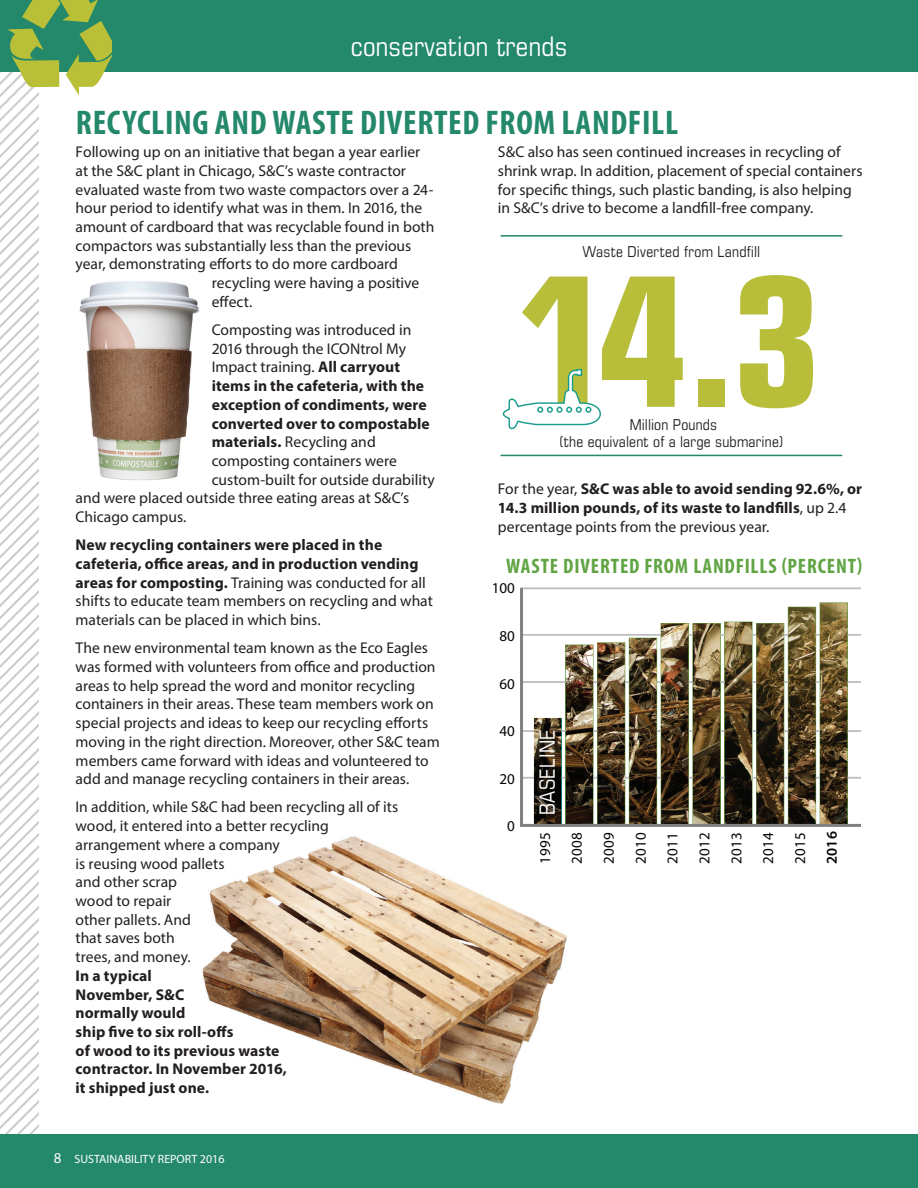
<style>
.page{position:relative;width:918px;height:1188px;background:#fff}
.page>*{position:absolute;margin:0;border:0;box-sizing:border-box;transform-origin:0 0}
.t1{font:700 condensed 180px "Eurostile LT Std";color:#b8be3a}
.t2{font:700 condensed 34.35px "Myriad Pro";letter-spacing:.02em;color:#24886b}
.t3{font:condensed 27px "Eurostile LT Std";letter-spacing:.01em;color:#fff}
.t4{font:700 condensed 21px "Myriad Pro";letter-spacing:.04em;color:#60a443}
.t5{font:condensed 21px "Eurostile LT Std";letter-spacing:.01em;color:#fff}
.t6{font:15.6px/18.8px "Myriad Pro";color:#231f20}
.t7{font:700 15.6px/18.8px "Myriad Pro";letter-spacing:.005em;color:#231f20}
.t8{font:condensed 15px/16.5px "Eurostile LT Std";letter-spacing:.015em;color:#231f20;text-align:center}
.t9{font:15px/31.8px "Myriad Pro";color:#050504;text-align:justify}
.t10{font:600 15px "Myriad Pro";color:#050504}
.t11{font:12px "Myriad Pro";color:#fff}
.s1{font-weight:700}
.s2{font-weight:400}
.s3{font-size:15px}
</style>
<div class="page">
<div style="left:0;top:1134px;width:918px;height:54px;background:#24886b"></div>
<div style="left:111px;top:0;width:807px;height:72px;background:#24886b"></div>
<svg style="left:0;top:0;width:111px;height:1151px"></svg>
<hr style="left:501px;top:235px;width:341px;height:2px;background:#24886b">
<hr style="left:501px;top:455px;width:341px;height:1px;background:#24886b">
<svg style="left:502px;top:368px;width:99px;height:62px"></svg>
<img style="left:520px;top:587px;width:340px;height:240px">
<img style="left:72px;top:275px;width:128px;height:210px">
<img style="left:202px;top:836px;width:365px;height:268px">
<h3 class="t3" style="left:351px;top:30px;width:218px">conservation trends</h3>
<h2 class="t2" style="left:76px;top:101px;width:604px">RECYCLING AND WASTE DIVERTED FROM LANDFILL</h2>
<p class="t6" style="left:76px;top:142px;width:346px">Following up on an initiative that began a year earlier</p>
<p class="t6" style="left:76px;top:161px;width:332px">at the S&amp;C plant in Chicago, S&amp;C’s waste contractor</p>
<p class="t6" style="left:76px;top:180px;width:359px">evaluated waste from two waste compactors over a 24-</p>
<p class="t6" style="left:76px;top:198px;width:348px">hour period to identify what was in them. In 2016, the</p>
<p class="t6" style="left:76px;top:217px;width:360px">amount of cardboard that was recyclable found in both</p>
<p class="t6" style="left:76px;top:236px;width:337px">compactors was substantially less than the previous</p>
<p class="t6" style="left:76px;top:255px;width:324px">year, demonstrating efforts to do more cardboard</p>
<p class="t6" style="left:212px;top:273px;width:209px">recycling were having a positive</p>
<p class="t6" style="left:212px;top:292px;width:42px">effect.</p>
<p class="t6" style="left:212px;top:320px;width:201px">Composting was introduced in</p>
<p class="t6" style="left:212px;top:339px;width:196px">2016 through the ICONtrol My</p>
<p class="t6" style="left:212px;top:358px;width:190px">Impact training. <span class="s1">All carryout</span></p>
<p class="t7" style="left:212px;top:376px;width:214px">items in the cafeteria, with the</p>
<p class="t7" style="left:212px;top:395px;width:217px">exception of condiments, were</p>
<p class="t7" style="left:212px;top:413px;width:220px">converted over to compostable</p>
<p class="t6" style="left:212px;top:432px;width:166px"><span class="s1">materials.</span> Recycling and</p>
<p class="t6" style="left:212px;top:451px;width:187px">composting containers were</p>
<p class="t6" style="left:212px;top:470px;width:225px">custom-built for outside durability</p>
<p class="t6" style="left:76px;top:489px;width:335px">and were placed outside three eating areas at S&amp;C’s</p>
<p class="t6" style="left:76px;top:507px;width:112px">Chicago campus.</p>
<p class="t6" style="left:76px;top:535px;width:359px"><span class="s1">New recycling containers were placed in the cafeteria, office areas, and in production vending areas for composting.</span> Training was conducted for all shifts to educate team members on recycling and what materials can be placed in which bins.</p>
<p class="t6" style="left:76px;top:638px;width:366px">The new environmental team known as the Eco Eagles was formed with volunteers from office and production areas to help spread the word and monitor recycling containers in their areas. These team members work on special projects and ideas to keep our recycling efforts moving in the right direction. Moreover, other S&amp;C team members came forward with ideas and volunteered to add and manage recycling containers in their areas.</p>
<p class="t6" style="left:76px;top:797px;width:324px">In addition, while S&amp;C had been recycling all of its wood, it entered into a better recycling arrangement where a company<br>is reusing wood pallets<br>and other scrap<br>wood to repair<br>other pallets. And<br>that saves both<br>trees, and money.</p>
<p class="t7" style="left:76px;top:966px;width:213px">In a typical<br>November, S&amp;C<br>normally would<br>ship five to six roll-offs<br>of wood to its previous waste contractor. In November 2016, it shipped just one.</p>
<p class="t6" style="left:498px;top:142px;width:366px">S&amp;C also has seen continued increases in recycling of shrink wrap. In addition, placement of special containers for specific things, such plastic banding, is also helping in S&amp;C’s drive to become a landfill-free company.</p>
<p class="t8" style="left:583px;top:243px;width:179px">Waste Diverted from Landfill</p>
<h1 class="t1" style="left:519px;top:233px;width:306px">14.3</h1>
<p class="t8" style="left:559px;top:416px;width:226px">Million Pounds<br>(the equivalent of a large submarine)</p>
<p class="t7" style="left:498px;top:479px;width:366px"><span class="s2">For the year,</span> S&amp;C was able to avoid sending 92.6%, or<br>14.3 million pounds, of its waste to landfills<span class="s2">, up 2.4 percentage points from the previous year.</span></p>
<h3 class="t4" style="left:506px;top:553px;width:358px">WASTE DIVERTED FROM LANDFILLS (PERCENT)</h3>
<p class="t9" style="left:492px;top:572px;width:25px">100</p>
<p class="t9" style="left:500px;top:620px;width:17px">80</p>
<p class="t9" style="left:500px;top:668px;width:17px">60</p>
<p class="t9" style="left:500px;top:715px;width:17px">40</p>
<h3 class="t5" style="left:535px;top:815px;width:87px;rotate:-90deg">BASELINE</h3>
<p class="t9" style="left:500px;top:762px;width:17px">20</p>
<p class="t9" style="left:507px;top:810px;width:9px">0</p>
<p class="t9" style="left:529px;top:864px;width:32px;rotate:-90deg">1995<br>2008<br>2009<br>2010<br>2011<br>2012<br>2013<br>2014<br>2015</p>
<p class="t10" style="left:822px;top:864px;width:34px;rotate:-90deg">2016</p>
<p class="t11" style="left:54px;top:1152px;width:172px"><span class="s3">8</span> SUSTAINABILITY REPORT 2016</p>
</div>
